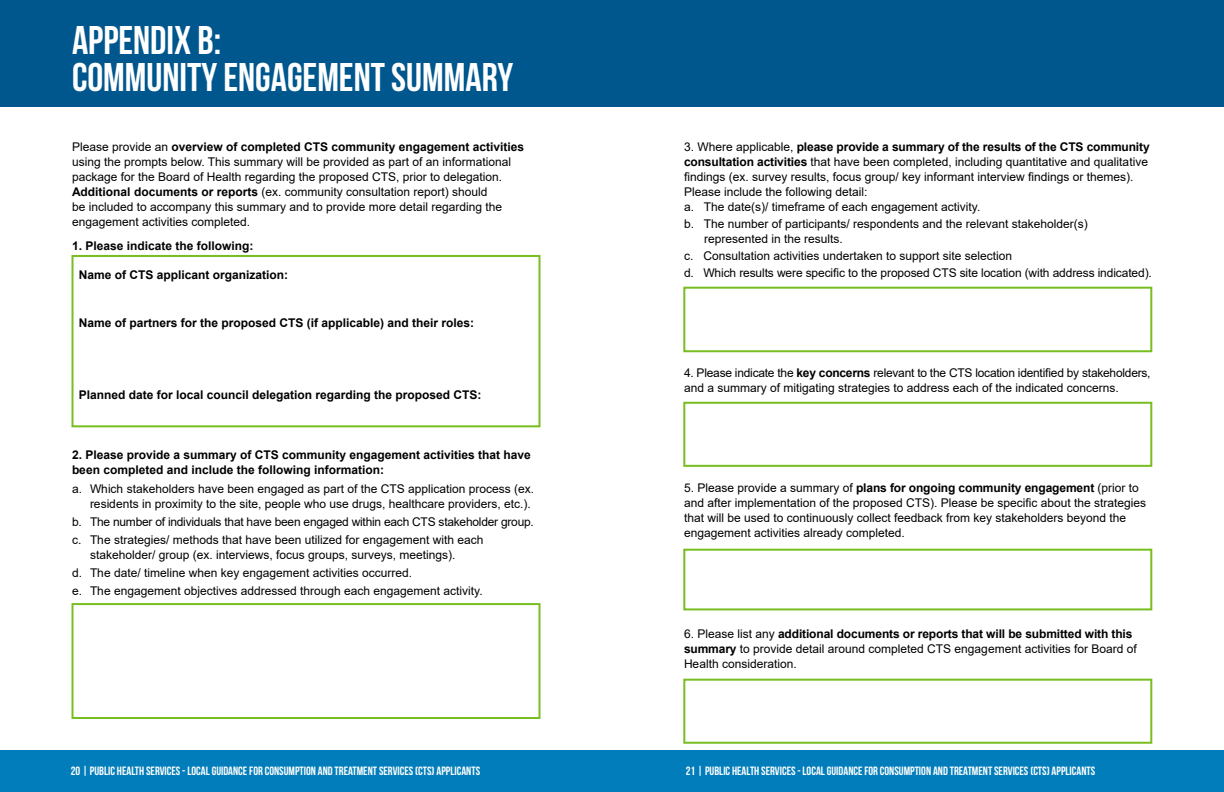
<style>
.page{position:relative;width:1224px;height:792px;background:#fff}
.page>*{position:absolute;margin:0;border:0;box-sizing:border-box;transform-origin:0 0}
.t1{font:40px/37px "Bebas Neue";color:#fff}
.t2{font:12px/15px "Arial";color:#000}
.t3{font:700 12px/15px "Arial";color:#000}
.t4{font:12px "Bebas Neue";color:#fff}
.t5{font:12px/17.9px "Arial";letter-spacing:-.02em;color:#000}
.s1{font-weight:700}
</style>
<div class="page">
<div style="left:0;top:750px;width:1224px;height:42px;background:#007dba"></div>
<div style="left:0;top:0;width:1224px;height:107px;background:#00578e"></div>
<div style="left:72px;top:255px;width:468px;height:172px;border:2px solid #78be20"></div>
<div style="left:72px;top:603px;width:468px;height:116px;border:2px solid #78be20"></div>
<div style="left:683px;top:287px;width:469px;height:65px;border:2px solid #78be20"></div>
<div style="left:683px;top:402px;width:469px;height:65px;border:2px solid #78be20"></div>
<div style="left:683px;top:549px;width:469px;height:61px;border:2px solid #78be20"></div>
<div style="left:683px;top:679px;width:469px;height:65px;border:2px solid #78be20"></div>
<h1 class="t1" style="left:72px;top:21px;width:443px">APPENDIX B:<br>COMMUNITY ENGAGEMENT SUMMARY</h1>
<p class="t2" style="left:72px;top:139px;width:454px">Please provide an <span class="s1">overview of completed CTS community engagement activities </span>using the prompts below. This summary will be provided as part of an informational package for the Board of Health regarding the proposed CTS, prior to delegation.<br><span class="s1">Additional documents or reports</span> (ex. community consultation report) should<br>be included to accompany this summary and to provide more detail regarding the engagement activities completed.</p>
<p class="t3" style="left:72px;top:238px;width:183px">1. Please indicate the following:</p>
<p class="t3" style="left:79px;top:267px;width:211px">Name of CTS applicant organization:</p>
<p class="t3" style="left:79px;top:315px;width:397px">Name of partners for the proposed CTS (if applicable) and their roles:</p>
<p class="t3" style="left:79px;top:387px;width:404px">Planned date for local council delegation regarding the proposed CTS:</p>
<p class="t3" style="left:72px;top:447px;width:460px">2. Please provide a summary of CTS community engagement activities that have been completed and include the following information:</p>
<p class="t2" style="left:72px;top:481px;width:464px;text-align:right">a. Which stakeholders have been engaged as part of the CTS application process (ex. residents in proximity to the site, people who use drugs, healthcare providers, etc.).</p>
<p class="t5" style="left:72px;top:513px;width:463px">b. The number of individuals that have been engaged within each CTS stakeholder group. c. The strategies/ methods that have been utilized for engagement with each</p>
<p class="t2" style="left:72px;top:546px;width:412px;line-height:17.9px;text-indent:18px">stakeholder/ group (ex. interviews, focus groups, surveys, meetings).<br>d. The date/ timeline when key engagement activities occurred.<br>e. The engagement objectives addressed through each engagement activity.</p>
<p class="t2" style="left:684px;top:139px;width:467px">3. Where applicable, <span class="s1">please provide a summary of the results of the CTS community consultation activities</span> that have been completed, including quantitative and qualitative findings (ex. survey results, focus group/ key informant interview findings or themes).<br>Please include the following detail:<br>a. The date(s)/ timeframe of each engagement activity.</p>
<p class="t2" style="left:704px;top:216px;width:385px;text-indent:-20px">b. The number of participants/ respondents and the relevant stakeholder(s) represented in the results.</p>
<p class="t2" style="left:684px;top:247px;width:469px;line-height:17.2px">c. Consultation activities undertaken to support site selection<br>d. Which results were specific to the proposed CTS site location (with address indicated).</p>
<p class="t2" style="left:684px;top:365px;width:468px">4. Please indicate the <span class="s1">key concerns</span> relevant to the CTS location identified by stakeholders, and a summary of mitigating strategies to address each of the indicated concerns.</p>
<p class="t2" style="left:684px;top:480px;width:464px">5. Please provide a summary of <span class="s1">plans for ongoing community engagement</span> (prior to and after implementation of the proposed CTS). Please be specific about the strategies that will be used to continuously collect feedback from key stakeholders beyond the engagement activities already completed.</p>
<p class="t2" style="left:684px;top:626px;width:454px">6. Please list any <span class="s1">additional documents or reports that will be submitted with this summary</span> to provide detail around completed CTS engagement activities for Board of<br>Health consideration.</p>
<p class="t4" style="left:182px;top:764px;width:191px">INDIGENO S HEALTH STRATEGY 2022 INTERM REPORT</p>
<p class="t4" style="left:71px;top:765px;width:411px">20 | PUBLIC HEALTH SERVICES - LOCAL GUIDANCE FOR CONSUMPTION AND TREATMENT SERVICES (CTS) APPLICANTS</p>
<p class="t4" style="left:686px;top:765px;width:411px">21 | PUBLIC HEALTH SERVICES - LOCAL GUIDANCE FOR CONSUMPTION AND TREATMENT SERVICES (CTS) APPLICANTS</p>
</div>
